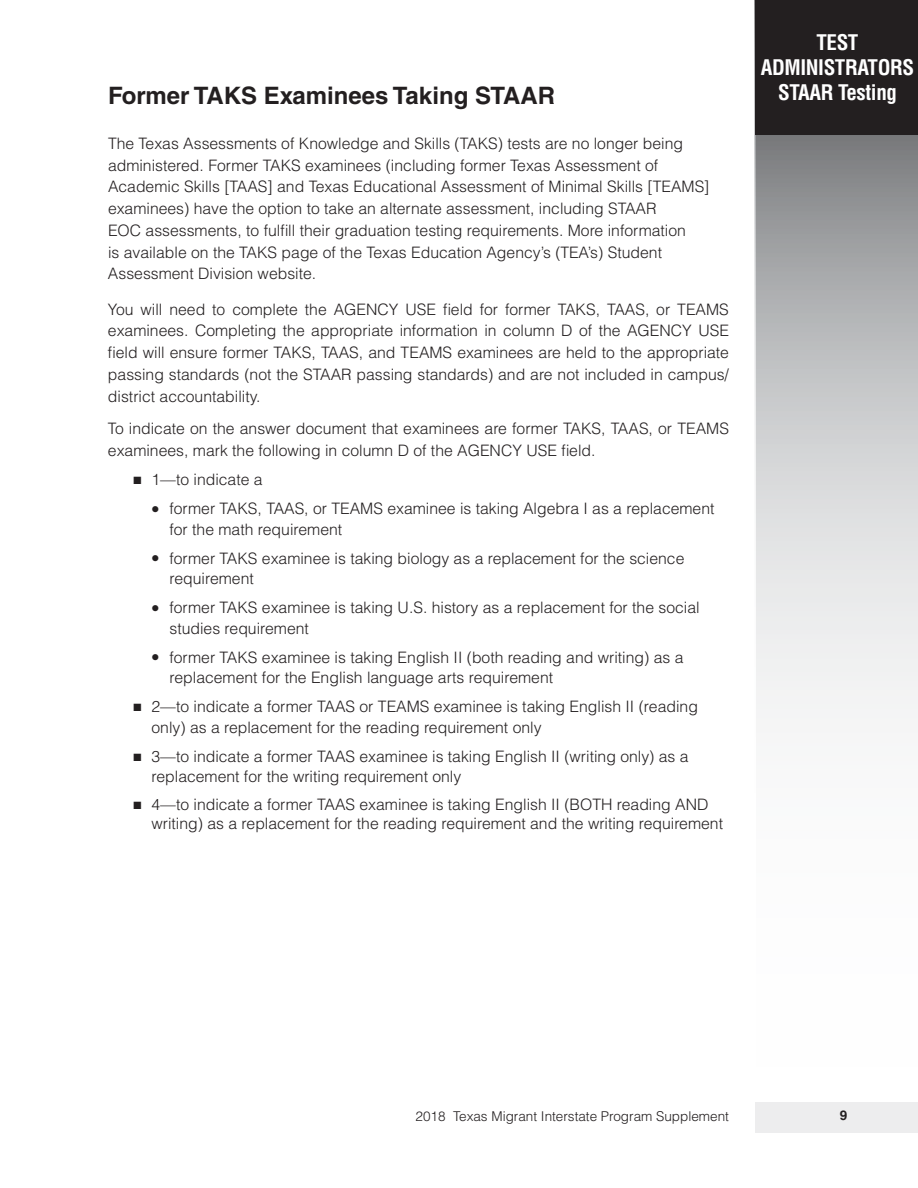
<style>
.page{position:relative;width:918px;height:1188px;background:#fff}
.page>*{position:absolute;margin:0;border:0;box-sizing:border-box;transform-origin:0 0}
.t1{font:700 24px "Helvetica LT Std";color:#231f20}
.t2{font:700 condensed 21px/25.2px "Helvetica LT Std";letter-spacing:-.02em;color:#fff;text-align:center}
.t3{font:300 15.75px/21.8px "Helvetica LT Std";color:#231f20}
.t4{font:300 13.5px "Helvetica LT Std";color:#231f20}
.t5{font:700 13.5px "Helvetica LT Std";color:#231f20}
.t6{font:10.5px "Zapf Dingbats Std";color:#231f20}
</style>
<div class="page">
<svg style="left:754px;top:0;width:164px;height:719px;background:#c6c7c9"></svg>
<div style="left:755px;top:0;width:163px;height:135px;background:#231f20"></div>
<div style="left:755px;top:1102px;width:163px;height:31px;background:#ededee"></div>
<h1 class="t1" style="left:108px;top:81px;width:449px">Former TAKS Examinees Taking STAAR</h1>
<p class="t3" style="left:108px;top:132px;width:603px">The Texas Assessments of Knowledge and Skills (TAKS) tests are no longer being administered. Former TAKS examinees (including former Texas Assessment of Academic Skills [TAAS] and Texas Educational Assessment of Minimal Skills [TEAMS] examinees) have the option to take an alternate assessment, including STAAR<br>EOC assessments, to fulfill their graduation testing requirements. More information<br>is available on the TAKS page of the Texas Education Agency’s (TEA’s) Student Assessment Division website.</p>
<p class="t3" style="left:108px;top:298px;width:623px;text-align:justify">You will need to complete the AGENCY USE field for former TAKS, TAAS, or TEAMS examinees. Completing the appropriate information in column D of the AGENCY USE field will ensure former TAKS, TAAS, and TEAMS examinees are held to the appropriate passing standards (not the STAAR passing standards) and are not included in campus/ district accountability.</p>
<p class="t3" style="left:108px;top:418px;width:622px">To indicate on the answer document that examinees are former TAKS, TAAS, or TEAMS examinees, mark the following in column D of the AGENCY USE field.</p>
<p class="t6" style="left:141px;top:475px;width:4px">■</p>
<p class="t3" style="left:170px;top:465px;width:547px;line-height:29.2px;text-indent:-36px">■ 1—to indicate a<br>former TAKS, TAAS, or TEAMS examinee is taking Algebra I as a replacement</p>
<p class="t3" style="left:170px;top:514px;width:516px;line-height:29.2px">for the math requirement<br>former TAKS examinee is taking biology as a replacement for the science</p>
<p class="t3" style="left:170px;top:564px;width:532px;line-height:29.2px">requirement<br>former TAKS examinee is taking U.S. history as a replacement for the social</p>
<p class="t3" style="left:170px;top:613px;width:516px;line-height:29.2px">studies requirement<br>former TAKS examinee is taking English II (both reading and writing) as a</p>
<p class="t3" style="left:170px;top:667px;width:385px">replacement for the English language arts requirement</p>
<p class="t3" style="left:152px;top:697px;width:548px;line-height:20.2px;text-indent:-18px">■ 2—to indicate a former TAAS or TEAMS examinee is taking English II (reading only) as a replacement for the reading requirement only</p>
<p class="t6" style="left:141px;top:752px;width:4px">■</p>
<p class="t3" style="left:152px;top:746px;width:539px;line-height:20.2px;text-indent:-18px">■ 3—to indicate a former TAAS examinee is taking English II (writing only) as a replacement for the writing requirement only</p>
<p class="t6" style="left:141px;top:800px;width:4px">■</p>
<p class="t3" style="left:152px;top:795px;width:573px;line-height:18.9px;text-indent:-18px">■ 4—to indicate a former TAAS examinee is taking English II (BOTH reading AND writing) as a replacement for the reading requirement and the writing requirement</p>
<h2 class="t2" style="left:761px;top:29px;width:155px">TEST<br>ADMINISTRATORS<br>STAAR Testing</h2>
<p class="t4" style="left:416px;top:1108px;width:315px">2018 Texas Migrant Interstate Program Supplement</p>
<p class="t5" style="left:840px;top:1107px;width:9px">9</p>
</div>
